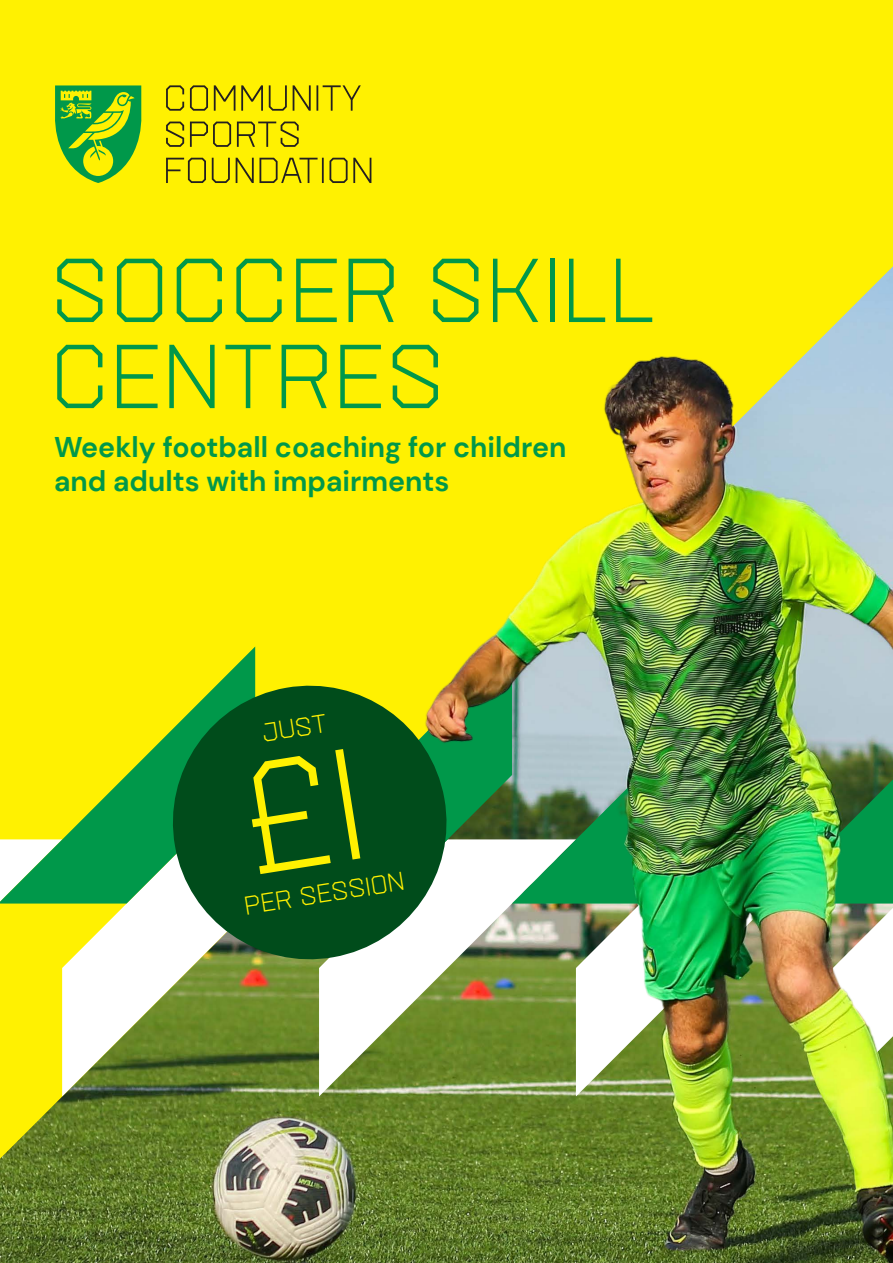
<style>
.page{position:relative;width:893px;height:1263px;background:#fff}
.page>*{position:absolute;margin:0;border:0;box-sizing:border-box;transform-origin:0 0}
.t1{font:90.45px "Norwich Weave Single";color:#00984a}
.t2{font:700 28.5px "DM Sans";color:#00984a}
.t3{font:25.95px "Norwich Weave Single";color:#fff101}
</style>
<div class="page">
<div style="left:0;top:0;width:893px;height:1217px;background:#fff101"></div>
<img style="left:0;top:266px;width:893px;height:997px">
<svg style="left:319px;top:970px;width:84px;height:126px;fill:#fff"></svg>
<svg style="left:62px;top:903px;width:257px;height:193px"></svg>
<svg style="left:255px;top:646px;width:148px;height:29px"></svg>
<svg style="left:0;top:646px;width:255px;height:257px"></svg>
<svg style="left:55px;top:85px;width:87px;height:98px"></svg>
<svg style="left:166px;top:158px;width:205px;height:25px"></svg>
<svg style="left:166px;top:122px;width:133px;height:25px"></svg>
<svg style="left:166px;top:85px;width:195px;height:26px"></svg>
<svg style="left:162px;top:675px;width:241px;height:295px;fill:#004c1b"></svg>
<img style="left:403px;top:321px;width:490px;height:942px">
<div style="left:243px;top:749px;width:117px;height:125px;background:#004c1b"></div>
<p class="t1" style="left:50px;top:240px;width:607px">SOCCER SKILL</p>
<p class="t1" style="left:50px;top:326px;width:397px">CENTRES</p>
<p class="t2" style="left:54px;top:429px;width:514px">Weekly football coaching for children</p>
<p class="t2" style="left:54px;top:463px;width:397px">and adults with impairments</p>
<p class="t3" style="left:260px;top:719px;width:67px;rotate:-9deg">JUST</p>
<p class="t3" style="left:242px;top:891px;width:164px;rotate:-9deg">PER SESSION</p>
</div>
